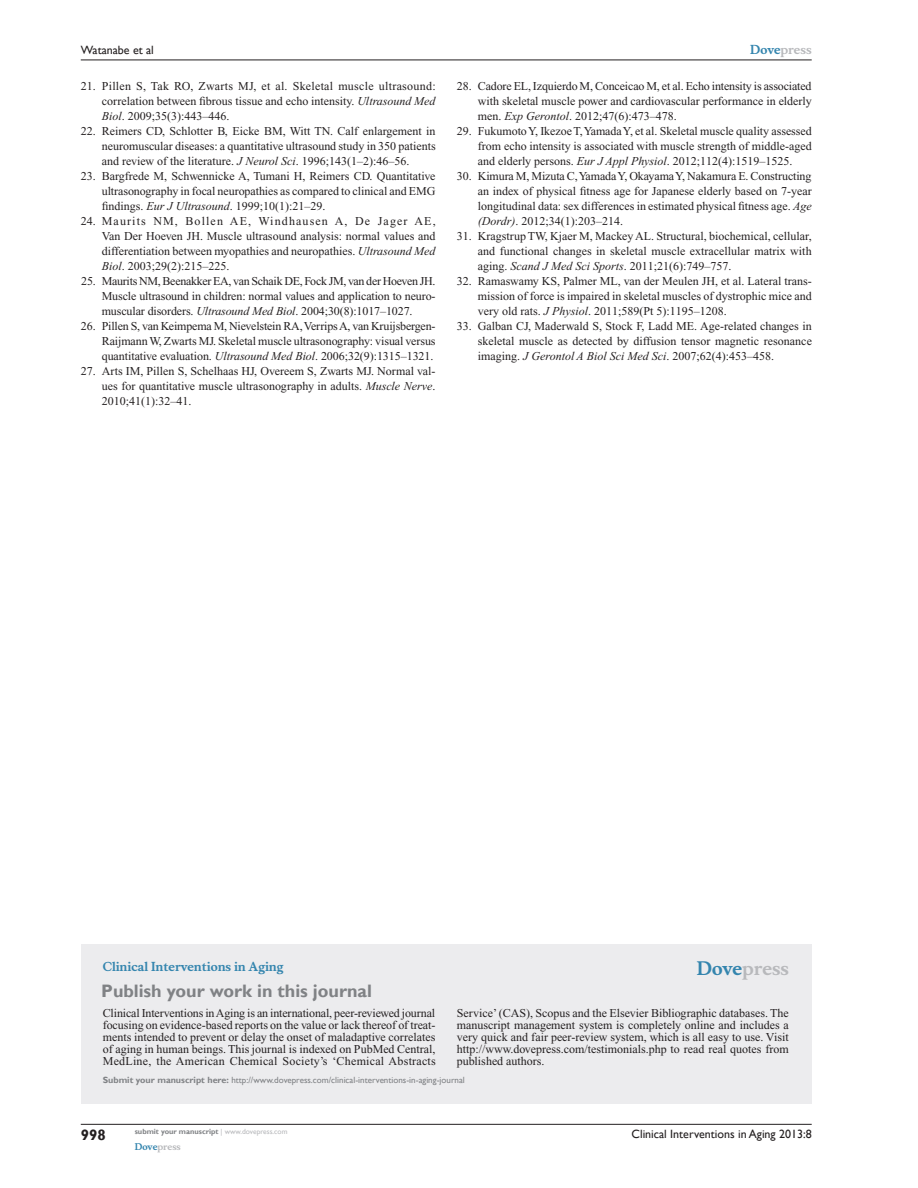
<style>
.page{position:relative;width:918px;height:1188px;background:#fff}
.page>*{position:absolute;margin:0;border:0;box-sizing:border-box;transform-origin:0 0}
.PromBx-H1{font:700 18px "Gill Sans";color:#808285}
.PromBx-Brand{font:700 18px "Musee";color:#b8b9bc}
.t1{font:700 15px "Gill Sans";color:#231f20}
.RefNL2{font:12px/15px "Times New Roman";color:#231f20;text-align:justify}
.PromBx-Tx{font:12px/12px "Times New Roman";letter-spacing:.01em;color:#231f20;text-align:justify}
.t2{font:12px "Gill Sans";color:#231f20}
.PromBx-JrnlName{font:700 12px "Musee";color:#3485ae}
.t3{font:700 12px "Musee";color:#b8b9bc}
.PromBx-SubmitMssWebA{font:9px "Gill Sans";color:#808285}
.t4{font:700 9px "Musee";color:#b8b9bc}
.t5{font:700 7.5px "Gill Sans";color:#808285}
.s1{font-style:italic}
.s2{color:#3485ae}
.s3{font-weight:700}
.s4{font-weight:400;color:#b8b9bc}
</style>
<div class="page">
<div style="left:81px;top:944px;width:731px;height:159px;background:#ececee"></div>
<hr style="left:81px;top:1124px;width:731px;height:1px;background:#231f20">
<hr style="left:81px;top:60px;width:731px;height:1px;background:#231f20">
<p class="t2" style="left:81px;top:43px;width:75px">Watanabe et al</p>
<p class="RefNL2" style="left:102px;top:79px;width:335px;text-indent:-21px">21. Pillen S, Tak RO, Zwarts MJ, et al. Skeletal muscle ultrasound: correlation between fibrous tissue and echo intensity. <span class="s1">Ultrasound Med Biol</span>. 2009;35(3):443–446.</p>
<p class="RefNL2" style="left:102px;top:124px;width:335px;text-indent:-21px">22. Reimers CD, Schlotter B, Eicke BM, Witt TN. Calf enlargement in neuromuscular diseases: a quantitative ultrasound study in 350 patients and review of the literature. <span class="s1">J Neurol Sci</span>. 1996;143(1–2):46–56.</p>
<p class="RefNL2" style="left:102px;top:169px;width:335px;text-indent:-21px">23. Bargfrede M, Schwennicke A, Tumani H, Reimers CD. Quantitative ultrasonography in focal neuropathies as compared to clinical and EMG findings. <span class="s1">Eur J Ultrasound</span>. 1999;10(1):21–29.</p>
<p class="RefNL2" style="left:102px;top:214px;width:335px;text-indent:-21px">24. Maurits NM, Bollen AE, Windhausen A, De Jager AE, Van Der Hoeven JH. Muscle ultrasound analysis: normal values and differentiation between myopathies and neuropathies. <span class="s1">Ultrasound Med Biol</span>. 2003;29(2):215–225.</p>
<p class="RefNL2" style="left:102px;top:274px;width:335px;text-indent:-21px">25. Maurits NM, Beenakker EA, van Schaik DE, Fock JM, van der Hoeven JH.<br>Muscle ultrasound in children: normal values and application to neuro&shy;muscular disorders. <span class="s1">Ultrasound Med Biol</span>. 2004;30(8):1017–1027.</p>
<p class="RefNL2" style="left:102px;top:319px;width:335px;text-indent:-21px">26. Pillen S, van Keimpema M, Nievelstein RA, Verrips A, van Kruijsbergen-Raijmann W, Zwarts MJ. Skeletal muscle ultrasonography: visual versus quantitative evaluation. <span class="s1">Ultrasound Med Biol</span>. 2006;32(9):1315–1321.</p>
<p class="RefNL2" style="left:102px;top:364px;width:335px;text-indent:-21px">27. Arts IM, Pillen S, Schelhaas HJ, Overeem S, Zwarts MJ. Normal val&shy;ues for quantitative muscle ultrasonography in adults. <span class="s1">Muscle Nerve</span>.<br>2010;41(1):32–41.</p>
<p class="t3" style="left:750px;top:43px;width:63px"><span class="s2">Dove</span>press</p>
<p class="RefNL2" style="left:478px;top:79px;width:335px;text-indent:-21px">28. Cadore EL, Izquierdo M, Conceicao M, et al. Echo intensity is associated with skeletal muscle power and cardiovascular performance in elderly men. <span class="s1">Exp Gerontol</span>. 2012;47(6):473–478.</p>
<p class="RefNL2" style="left:478px;top:124px;width:335px;text-indent:-21px">29. Fukumoto Y, Ikezoe T, Yamada Y, et al. Skeletal muscle quality assessed from echo intensity is associated with muscle strength of middle-aged and elderly persons. <span class="s1">Eur J Appl Physiol</span>. 2012;112(4):1519–1525.</p>
<p class="RefNL2" style="left:478px;top:169px;width:335px;text-indent:-21px">30. Kimura M, Mizuta C, Yamada Y, Okayama Y, Nakamura E. Constructing an index of physical fitness age for Japanese elderly based on 7-year longitudinal data: sex differences in estimated physical fitness age. <span class="s1">Age (Dordr)</span>. 2012;34(1):203–214.</p>
<p class="RefNL2" style="left:478px;top:229px;width:335px;text-indent:-21px">31. Kragstrup TW, Kjaer M, Mackey AL. Structural, biochemical, cellular, and functional changes in skeletal muscle extracellular matrix with aging. <span class="s1">Scand J Med Sci Sports</span>. 2011;21(6):749–757.</p>
<p class="RefNL2" style="left:478px;top:274px;width:335px;text-indent:-21px">32. Ramaswamy KS, Palmer ML, van der Meulen JH, et al. Lateral trans&shy;mission of force is impaired in skeletal muscles of dystrophic mice and very old rats. <span class="s1">J Physiol</span>. 2011;589(Pt 5):1195–1208.</p>
<p class="RefNL2" style="left:478px;top:319px;width:336px;text-indent:-21px">33. Galban CJ, Maderwald S, Stock F, Ladd ME. Age-related changes in skeletal muscle as detected by diffusion tensor magnetic resonance imaging. <span class="s1">J Gerontol A Biol Sci Med Sci</span>. 2007;62(4):453–458.</p>
<p class="PromBx-JrnlName" style="left:103px;top:959px;width:182px">Clinical Interventions in Aging</p>
<p class="PromBx-H1" style="left:101px;top:980px;width:272px">Publish your work in this journal</p>
<p class="PromBx-Brand" style="left:697px;top:958px;width:94px"><span class="s2">Dove</span>press</p>
<p class="PromBx-Tx" style="left:103px;top:1007px;width:335px">Clinical Interventions in Aging is an international, peer-reviewed journal focusing on evidence-based reports on the value or lack thereof of treat&shy;ments intended to prevent or delay the onset of maladaptive correlates of aging in human beings. This journal is indexed on PubMed Central, MedLine, the American Chemical Society’s ‘Chemical Abstracts</p>
<p class="PromBx-Tx" style="left:457px;top:1007px;width:333px">Service’ (CAS), Scopus and the Elsevier Bibliographic databases. The manuscript management system is completely online and includes a very quick and fair peer-review system, which is all easy to use. Visit http://www.dovepress.com/testimonials.php to read real quotes from published authors.</p>
<p class="PromBx-SubmitMssWebA" style="left:103px;top:1075px;width:364px"><span class="s3">Submit your manuscript here:</span> http://www.dovepress.com/clinical-interventions-in-aging-journal</p>
<p class="t1" style="left:81px;top:1126px;width:26px">998</p>
<p class="t5" style="left:135px;top:1127px;width:154px">submit your manuscript <span class="s4">| www.dovepress.com</span></p>
<p class="t4" style="left:135px;top:1141px;width:48px"><span class="s2">Dove</span>press</p>
<p class="t2" style="left:632px;top:1127px;width:182px">Clinical Interventions in Aging 2013:8</p>
</div>
